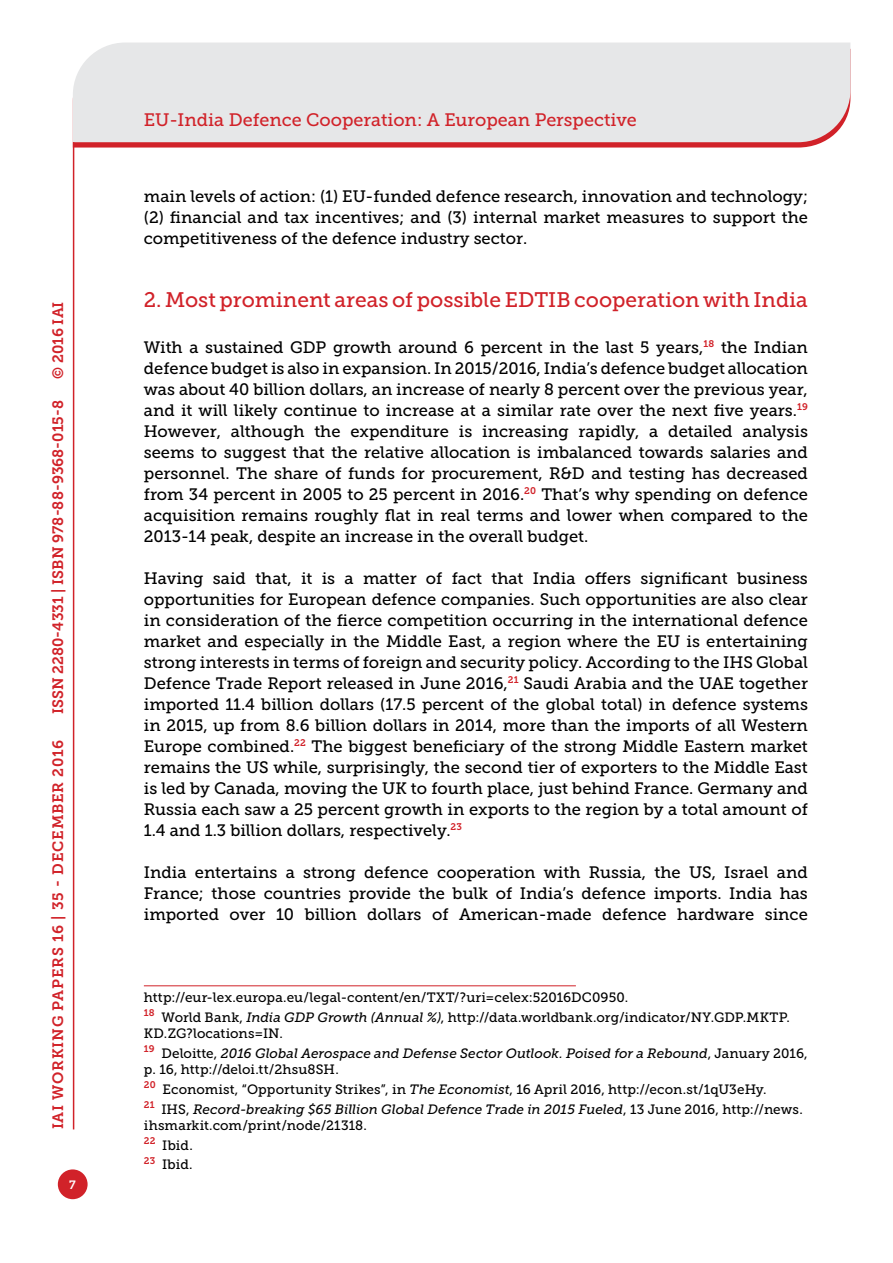
<style>
.page{position:relative;width:893px;height:1263px;background:#fff}
.page>*{position:absolute;margin:0;border:0;box-sizing:border-box;transform-origin:0 0}
.t1{font:21px "Museo Slab 500";color:#d12229}
.t2{font:18px "Museo Slab 500";color:#d12229}
.t3{font:16.5px/21px "Museo Slab 500";color:#000;text-align:justify}
.t4{font:15px "Museo Slab 700";letter-spacing:.005em;color:#d12229}
.t5{font:15px "Museo Slab 700";letter-spacing:.05em;color:#d12229}
.t6{font:13.5px/19.8px "Museo Slab 500";letter-spacing:.005em;color:#000}
.t7{font:italic 13.5px/19.8px "Museo Slab 500";color:#000}
.t8{font:12px "Museo Slab 700";color:#fff}
.s1{font-style:italic}
.s2{font-style:normal}
</style>
<div class="page">
<svg style="left:74px;top:142px;width:749px;height:6px;background:#d53c42"></svg>
<div style="left:73px;top:43px;width:777px;height:99px;background:#e6e7e8"></div>
<div style="left:58px;top:1169px;width:30px;height:30px;background:#d12229;border-radius:50%"></div>
<hr style="left:73px;top:142px;width:1px;height:987px;background:#d12229">
<hr style="left:144px;top:985px;width:432px;height:1px;background:#d12229">
<p class="t4" style="left:50px;top:379px;width:79px;rotate:-90deg">© 2016 IAI</p>
<p class="t4" style="left:49px;top:714px;width:315px;rotate:-90deg">ISSN 2280-4331 | ISBN 978-88-9368-015-8</p>
<p class="t5" style="left:50px;top:1129px;width:391px;rotate:-90deg">IAI WORKING PAPERS 16 | 35 - DECEMBER 2016</p>
<p class="t8" style="left:69px;top:1178px;width:8px">7</p>
<p class="t2" style="left:144px;top:110px;width:494px">EU-India Defence Cooperation: A European Perspective</p>
<p class="t3" style="left:144px;top:186px;width:666px">main levels of action: (1) EU-funded defence research, innovation and technology; (2) financial and tax incentives; and (3) internal market measures to support the competitiveness of the defence industry sector.</p>
<p class="t1" style="left:144px;top:288px;width:666px">2. Most prominent areas of possible EDTIB cooperation with India</p>
<p class="t3" style="left:144px;top:337px;width:666px">With a sustained GDP growth around 6 percent in the last 5 years,<sup>18</sup> the Indian defence budget is also in expansion. In 2015/2016, India’s defence budget allocation was about 40 billion dollars, an increase of nearly 8 percent over the previous year, and it will likely continue to increase at a similar rate over the next five years.<sup>19<br></sup>However, although the expenditure is increasing rapidly, a detailed analysis seems to suggest that the relative allocation is imbalanced towards salaries and personnel. The share of funds for procurement, R&amp;D and testing has decreased from 34 percent in 2005 to 25 percent in 2016.<sup>20</sup> That’s why spending on defence acquisition remains roughly flat in real terms and lower when compared to the 2013-14 peak, despite an increase in the overall budget.</p>
<p class="t3" style="left:144px;top:568px;width:666px">Having said that, it is a matter of fact that India offers significant business opportunities for European defence companies. Such opportunities are also clear in consideration of the fierce competition occurring in the international defence market and especially in the Middle East, a region where the EU is entertaining strong interests in terms of foreign and security policy. According to the IHS Global Defence Trade Report released in June 2016,<sup>21</sup> Saudi Arabia and the UAE together imported 11.4 billion dollars (17.5 percent of the global total) in defence systems in 2015, up from 8.6 billion dollars in 2014, more than the imports of all Western Europe combined.<sup>22</sup> The biggest beneficiary of the strong Middle Eastern market remains the US while, surprisingly, the second tier of exporters to the Middle East is led by Canada, moving the UK to fourth place, just behind France. Germany and Russia each saw a 25 percent growth in exports to the region by a total amount of 1.4 and 1.3 billion dollars, respectively.<sup>23</sup></p>
<p class="t3" style="left:144px;top:862px;width:665px">India entertains a strong defence cooperation with Russia, the US, Israel and France; those countries provide the bulk of India’s defence imports. India has imported over 10 billion dollars of American-made defence hardware since</p>
<p class="t6" style="left:144px;top:987px;width:648px">http://eur-lex.europa.eu/legal-content/en/TXT/?uri=celex:52016DC0950.<br><sup>18</sup> World Bank, <span class="s1">India GDP Growth (Annual %)</span>, http://data.worldbank.org/indicator/NY.GDP.MKTP.</p>
<p class="t7" style="left:144px;top:1023px;width:665px"><span class="s2">KD.ZG?locations=IN.<br></span><sup>19</sup> <span class="s2">Deloitte,</span> 2016 Global Aerospace and Defense Sector Outlook. Poised for a Rebound<span class="s2">, January 2016,</span></p>
<p class="t6" style="left:144px;top:1059px;width:660px">p. 16, http://deloi.tt/2hsu8SH.<br><sup>20</sup> Economist, “Opportunity Strikes”, in <span class="s1">The Economist</span>, 16 April 2016, http://econ.st/1qU3eHy.<br><sup>21</sup> IHS, <span class="s1">Record-breaking $65 Billion Global Defence Trade in 2015 Fueled</span>, 13 June 2016, http://news.</p>
<p class="t6" style="left:144px;top:1115px;width:225px">ihsmarkit.com/print/node/21318.<br><sup>22</sup> Ibid.<br><sup>23</sup> Ibid.</p>
</div>
